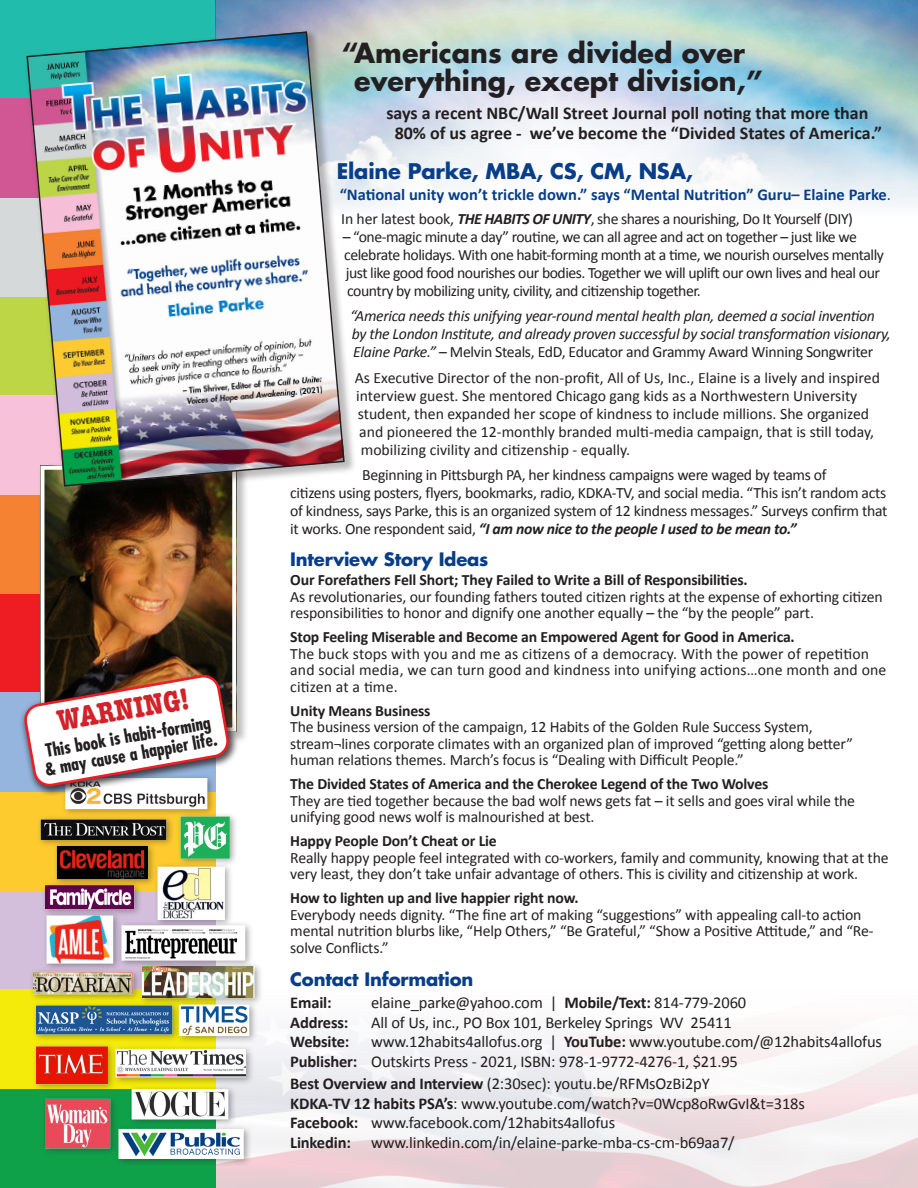
<style>
.page{position:relative;width:918px;height:1188px;background:#fff}
.page>*{position:absolute;margin:0;border:0;box-sizing:border-box;transform-origin:0 0}
.t1{font:700 condensed 30.6px "American Typewriter";color:#d1232a}
.t2{font:700 27px/28.5px "Futura Std";color:#231f20}
.t3{font:700 21px "Futura Std";letter-spacing:-.01em;color:#083e89}
.t4{font:700 18px "Calibri";color:#231f20}
.t5{font:700 18px "Futura Std";letter-spacing:-.01em;color:#083e89}
.t6{font:700 condensed 17.85px/17.9px "Futura Std";color:#231f20}
.t7{font:16.5px "Calibri";letter-spacing:-.01em;color:#231f20}
.t8{font:700 16.5px "Calibri";color:#083e89}
.t9{font:700 16.5px "Calibri";letter-spacing:-.01em;color:#231f20}
.t10{font:15.75px/16.5px "Calibri";letter-spacing:-.01em;color:#231f20}
.t11{font:15.75px/18px "Calibri";letter-spacing:-.03em;color:#231f20}
.t12{font:italic 15.75px/18px "Calibri";letter-spacing:-.02em;color:#231f20}
.t13{font:15.75px/16.5px "Calibri";letter-spacing:.01em;color:#231f20}
.s1{font-weight:400}
.s2{font-weight:700;font-style:italic}
.s3{font-style:normal}
.s4{font-weight:700}
</style>
<div class="page">
<div style="left:0;top:0;width:216px;height:99px;background:#22bcac"></div>
<div style="left:0;top:99px;width:216px;height:99px;background:#d05694"></div>
<div style="left:0;top:198px;width:216px;height:99px;background:#d6d9da"></div>
<div style="left:0;top:297px;width:216px;height:99px;background:#bcd646"></div>
<div style="left:0;top:396px;width:216px;height:99px;background:#f7c1d9"></div>
<div style="left:0;top:495px;width:216px;height:99px;background:#f48232"></div>
<div style="left:0;top:594px;width:216px;height:99px;background:#ee1d23"></div>
<div style="left:0;top:693px;width:216px;height:99px;background:#95b5de"></div>
<div style="left:0;top:792px;width:216px;height:99px;background:#fecb2f"></div>
<div style="left:0;top:891px;width:216px;height:99px;background:#d3bfdc"></div>
<div style="left:0;top:990px;width:216px;height:99px;background:#f4eb0a"></div>
<div style="left:0;top:1089px;width:216px;height:99px;background:#0fa14a"></div>
<img style="left:216px;top:0;width:702px;height:208px">
<div style="left:37px;top:463px;width:212px;height:281px;background:#231f20;opacity:.3"></div>
<img style="left:45px;top:499px;width:186px;height:171px">
<div style="left:40px;top:466px;width:196px;height:266px;border:4px solid #fff"></div>
<div style="left:23px;top:28px;width:334px;height:471px;background:#231f20;opacity:.3"></div>
<img style="left:26px;top:31px;width:319px;height:456px">
<div style="left:29px;top:774px;width:234px;height:393px;background:#231f20;opacity:.4"></div>
<img style="left:30px;top:774px;width:225px;height:400px">
<div style="left:19px;top:670px;width:220px;height:127px;background:#231f20;opacity:.8"></div>
<svg style="left:24px;top:675px;width:205px;height:111px"></svg>
<p class="t1" style="left:54px;top:697px;width:134px;rotate:-10deg">WARNING!</p>
<p class="t6" style="left:41px;top:743px;width:176px;rotate:-10deg">This book is habit-forming &amp; may cause a happier life.</p>
<p class="t2" style="left:354px;top:38px;width:410px;text-indent:-12px">“Americans are divided over everything, except division,”</p>
<p class="t4" style="left:386px;top:102px;width:484px">says a recent NBC/Wall Street Journal poll noting that more than</p>
<p class="t4" style="left:395px;top:121px;width:489px">80% of us agree - we’ve become the “Divided States of America.”</p>
<p class="t3" style="left:337px;top:157px;width:358px">Elaine Parke, MBA, CS, CM, NSA,</p>
<p class="t8" style="left:340px;top:184px;width:553px">“National unity won’t trickle down.” says “Mental Nutrition” Guru– Elaine Parke<span class="s1">.</span></p>
<p class="t11" style="left:341px;top:209px;width:513px">In her latest book, <span class="s2">THE HABITS OF UNITY</span>, she shares a nourishing, Do It Yourself (DIY)</p>
<p class="t11" style="left:343px;top:227px;width:543px">– “one-magic minute a day” routine, we can all agree and act on together – just like we celebrate holidays. With one habit-forming month at a time, we nourish ourselves mentally just like good food nourishes our bodies. Together we will uplift our own lives and heal our country by mobilizing unity, civility, and citizenship together.</p>
<p class="t12" style="left:350px;top:306px;width:542px">“America needs this unifying year-round mental health plan, deemed a social invention by the London Institute, and already proven successful by social transformation visionary,<br>Elaine Parke.” <span class="s3">– Melvin Steals, EdD, Educator and Grammy Award Winning Songwriter</span></p>
<p class="t10" style="left:355px;top:368px;width:527px;line-height:18px">As Executive Director of the non-profit, All of Us, Inc., Elaine is a lively and inspired interview guest. She mentored Chicago gang kids as a Northwestern University student, then expanded her scope of kindness to include millions. She organized and pioneered the 12-monthly branded multi-media campaign, that is still today, mobilizing civility and citizenship - equally.</p>
<p class="t10" style="left:290px;top:466px;width:599px;line-height:18px;text-indent:72px">Beginning in Pittsburgh PA, her kindness campaigns were waged by teams of<br>citizens using posters, flyers, bookmarks, radio, KDKA-TV, and social media. “This isn’t random acts of kindness, says Parke, this is an organized system of 12 kindness messages.” Surveys confirm that it works. One respondent said, <span class="s2">“I am now nice to the people I used to be mean to.”</span></p>
<p class="t5" style="left:290px;top:547px;width:200px">Interview Story Ideas</p>
<p class="t10" style="left:290px;top:572px;width:594px"><span class="s4">Our Forefathers Fell Short; They Failed to Write a Bill of Responsibilities.<br></span>As revolutionaries, our founding fathers touted citizen rights at the expense of exhorting citizen responsibilities to honor and dignify one another equally – the “by the people” part.</p>
<p class="t13" style="left:290px;top:629px;width:598px"><span class="s4">Stop Feeling Miserable and Become an Empowered Agent for Good in America.<br></span>The buck stops with you and me as citizens of a democracy. With the power of repetition and social media, we can turn good and kindness into unifying actions…one month and one citizen at a time.</p>
<p class="t10" style="left:290px;top:702px;width:564px"><span class="s4">Unity Means Business<br></span>The business version of the campaign, 12 Habits of the Golden Rule Success System, stream¬lines corporate climates with an organized plan of improved “getting along better” human relations themes. March’s focus is “Dealing with Difficult People.”</p>
<p class="t10" style="left:290px;top:776px;width:566px"><span class="s4">The Divided States of America and the Cherokee Legend of the Two Wolves<br></span>They are tied together because the bad wolf news gets fat – it sells and goes viral while the unifying good news wolf is malnourished at best.</p>
<p class="t10" style="left:290px;top:833px;width:600px"><span class="s4">Happy People Don’t Cheat or Lie<br></span>Really happy people feel integrated with co-workers, family and community, knowing that at the very least, they don’t take unfair advantage of others. This is civility and citizenship at work.</p>
<p class="t10" style="left:290px;top:890px;width:585px"><span class="s4">How to lighten up and live happier right now.<br></span>Everybody needs dignity. “The fine art of making “suggestions” with appealing call-to action mental nutrition blurbs like, “Help Others,” “Be Grateful,” “Show a Positive Attitude,” and “Re&shy;solve Conflicts.”</p>
<p class="t5" style="left:290px;top:967px;width:185px">Contact Information</p>
<p class="t9" style="left:290px;top:992px;width:43px">Email:</p>
<p class="t7" style="left:371px;top:992px;width:376px">elaine_parke@yahoo.com | <span class="s4">Mobile/Text:</span> 814-779-2060</p>
<p class="t9" style="left:290px;top:1011px;width:60px">Address:</p>
<p class="t7" style="left:371px;top:1012px;width:362px">All of Us, inc., PO Box 101, Berkeley Springs WV 25411</p>
<p class="t9" style="left:290px;top:1031px;width:61px">Website:</p>
<p class="t7" style="left:371px;top:1031px;width:512px">www.12habits4allofus.org | <span class="s4">YouTube:</span> www.youtube.com/@12habits4allofus</p>
<p class="t7" style="left:290px;top:1051px;width:449px"><span class="s4">Publisher:</span> Outskirts Press - 2021, ISBN: 978-1-9772-4276-1, $21.95</p>
<p class="t7" style="left:290px;top:1073px;width:421px"><span class="s4">Best Overview and Interview</span> (2:30sec): youtu.be/RFMsOzBi2pY</p>
<p class="t7" style="left:290px;top:1093px;width:516px"><span class="s4">KDKA-TV 12 habits PSA’s</span>: www.youtube.com/watch?v=0Wcp8oRwGvI&amp;t=318s</p>
<p class="t7" style="left:290px;top:1112px;width:327px"><span class="s4">Facebook:</span> www.facebook.com/12habits4allofus</p>
<p class="t7" style="left:290px;top:1132px;width:446px"><span class="s4">Linkedin:</span> www.linkedin.com/in/elaine-parke-mba-cs-cm-b69aa7/</p>
</div>
